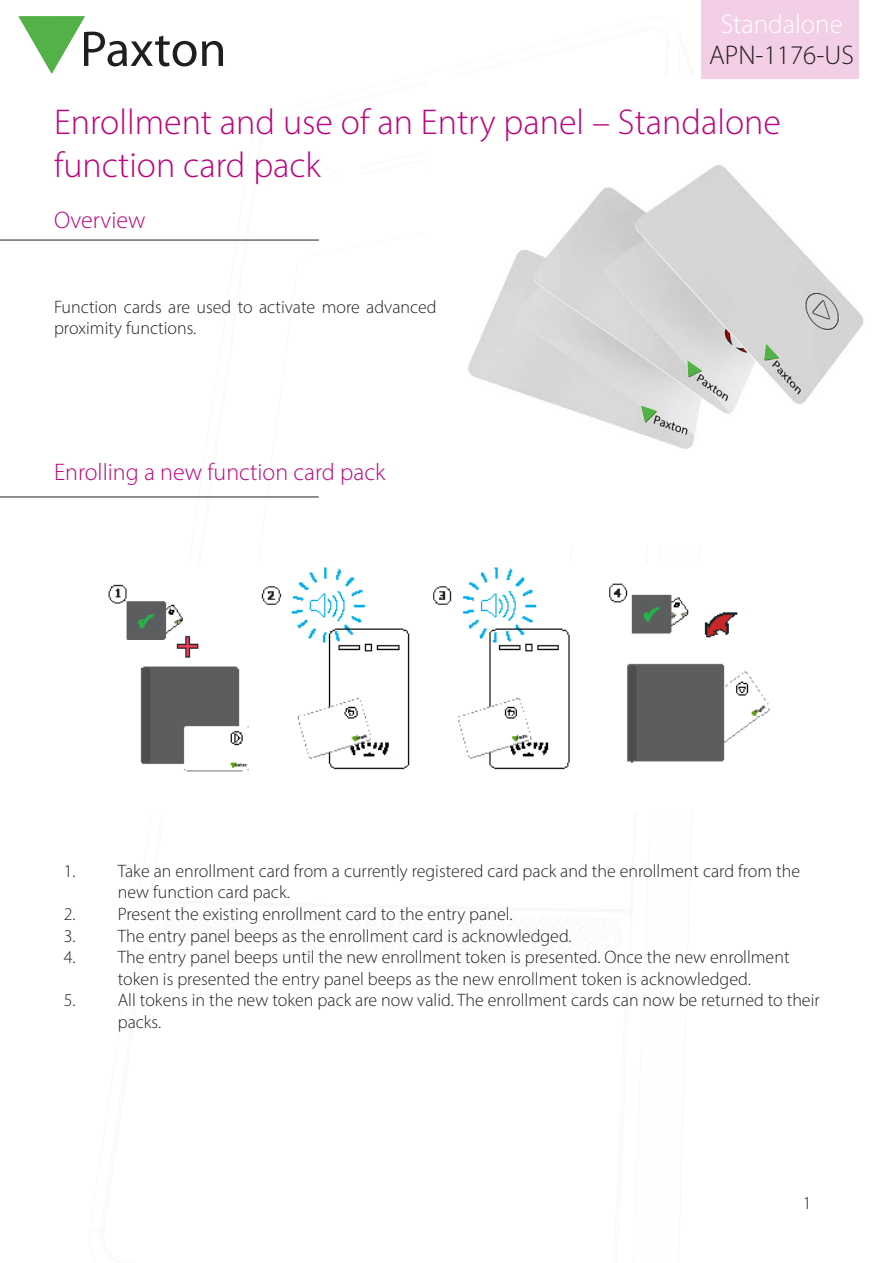
<style>
.page{position:relative;width:893px;height:1263px;background:#fff}
.page>*{position:absolute;margin:0;border:0;box-sizing:border-box;transform-origin:0 0}
.AN_Title{font:300 36px/43.2px "Myriad Pro";color:#bd037d}
.AN_Title-2{font:300 27px "Myriad Pro";color:#231f20}
.AN_Title-3{font:300 27px "Myriad Pro";color:#fff}
.Section_title{font:300 24px "Myriad Pro";color:#bd037d}
.Text{font:300 18px/21.6px "Myriad Pro";color:#231f20}
</style>
<div class="page">
<svg style="left:19px;top:16px;width:204px;height:58px"></svg>
<img style="left:468px;top:77px;width:396px;height:372px">
<svg style="left:764px;top:344px;width:15px;height:16px"></svg>
<svg style="left:687px;top:361px;width:15px;height:16px"></svg>
<svg style="left:641px;top:406px;width:16px;height:16px"></svg>
<hr style="left:0;top:240px;width:319px;height:1px;background:#231f20">
<hr style="left:0;top:497px;width:319px;height:1px;background:#231f20">
<img style="left:108px;top:567px;width:662px;height:205px">
<div style="left:702px;top:0;width:157px;height:79px;background:#f2cfe6"></div>
<p class="AN_Title-3" style="left:721px;top:8px;width:124px">Standalone</p>
<p class="AN_Title-2" style="left:709px;top:39px;width:146px">APN-1176-US</p>
<p class="AN_Title" style="left:54px;top:100px;width:728px">Enrollment and use of an Entry panel – Standalone function card pack</p>
<p class="Section_title" style="left:54px;top:206px;width:93px">Overview</p>
<p class="Text" style="left:54px;top:296px;width:384px">Function cards are used to activate more advanced proximity functions.</p>
<p class="Section_title" style="left:54px;top:458px;width:333px">Enrolling a new function card pack</p>
<p class="Text" style="left:118px;top:860px;width:684px;text-indent:-54px">1. Take an enrollment card from a currently registered card pack and the enrollment card from the new function card pack.</p>
<p class="Text" style="left:64px;top:903px;width:450px">2. Present the existing enrollment card to the entry panel.</p>
<p class="Text" style="left:64px;top:924px;width:509px">3. The entry panel beeps as the enrollment card is acknowledged.</p>
<p class="Text" style="left:118px;top:946px;width:673px;text-indent:-54px">4. The entry panel beeps until the new enrollment token is presented. Once the new enrollment token is presented the entry panel beeps as the new enrollment token is acknowledged.</p>
<p class="Text" style="left:118px;top:989px;width:703px;text-indent:-54px">5. All tokens in the new token pack are now valid. The enrollment cards can now be returned to their packs.</p>
<p class="Text" style="left:803px;top:1192px;width:10px">1</p>
</div>
